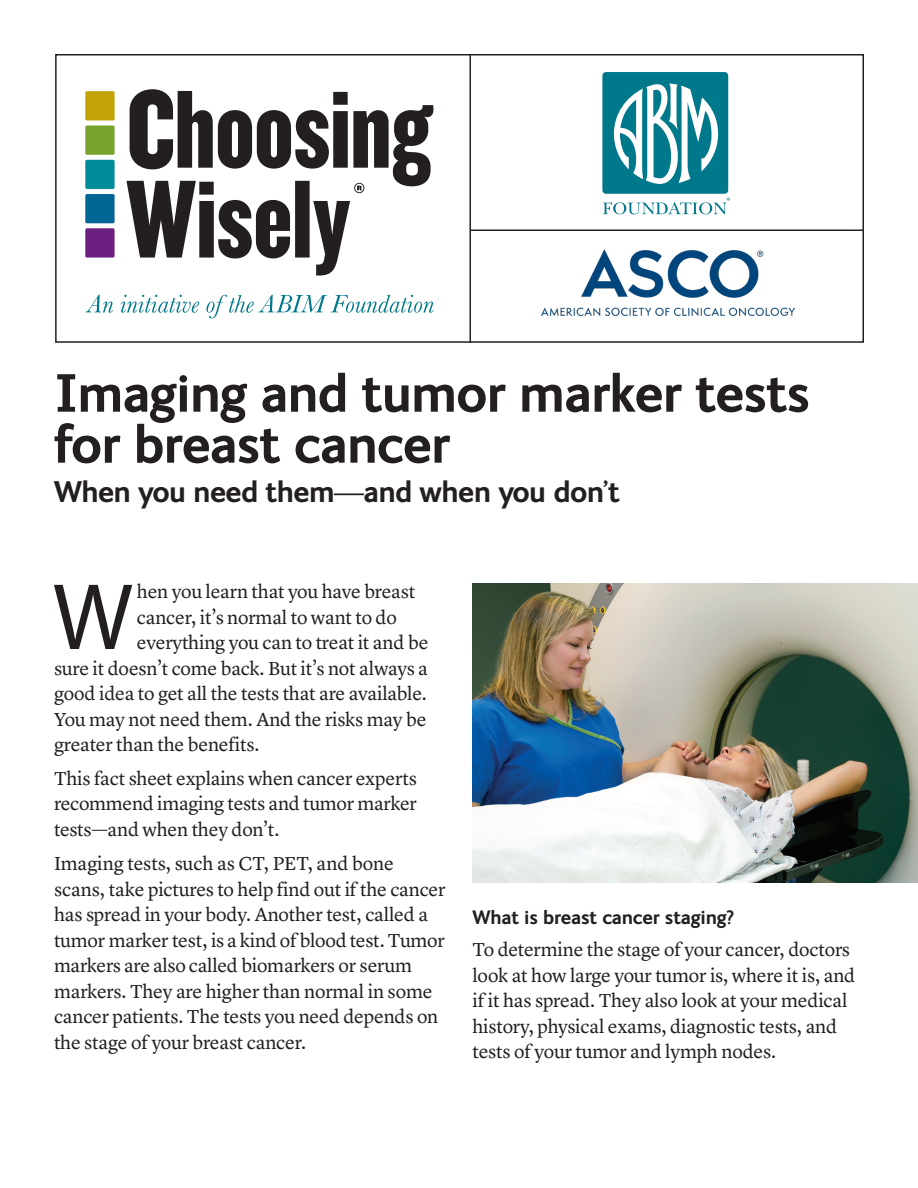
<style>
.page{position:relative;width:918px;height:1188px;background:#fff}
.page>*{position:absolute;margin:0;border:0;box-sizing:border-box;transform-origin:0 0}
.Body_DropCap_First_P{font:95.1px "Myriad Pro";color:#231f20}
.MainHeadline{font:700 54px/51px "FS Ingrid";letter-spacing:-.02em;color:#231f20}
.Subhead{font:700 30px "FS Ingrid";letter-spacing:-.02em;color:#231f20}
.Body_13_17{font:19.5px/25.5px "Lyon Text";letter-spacing:-.01em;color:#231f20}
.Body_DropCap_First_P-2{font:19.5px "Lyon Text";letter-spacing:-.01em;color:#231f20}
.Body_Subhead{font:700 19.5px "FS Ingrid";letter-spacing:-.01em;color:#231f20}
.t1{font:600 9.45px "New Baskerville";color:#00788b}
</style>
<div class="page">
<img style="left:472px;top:584px;width:446px;height:298px">
<div style="left:55px;top:54px;width:809px;height:289px;border:2px solid #231f20"></div>
<hr style="left:470px;top:230px;width:393px;height:1px;background:#231f20">
<hr style="left:470px;top:54px;width:1px;height:289px;background:#231f20">
<div style="left:602px;top:72px;width:126px;height:122px;background:#00788b;border-radius:4px"></div>
<svg style="left:614px;top:84px;width:104px;height:100px"></svg>
<svg style="left:603px;top:202px;width:124px;height:12px"></svg>
<div style="left:85px;top:91px;width:30px;height:29px;background:#c2a205;border-radius:2px"></div>
<div style="left:85px;top:126px;width:30px;height:29px;background:#78a22d;border-radius:2px"></div>
<div style="left:85px;top:160px;width:30px;height:29px;background:#008b98;border-radius:2px"></div>
<div style="left:85px;top:194px;width:30px;height:29px;background:#006494;border-radius:2px"></div>
<div style="left:85px;top:228px;width:30px;height:30px;background:#6b1f7e;border-radius:2px"></div>
<svg style="left:126px;top:89px;width:307px;height:187px"></svg>
<svg style="left:85px;top:295px;width:349px;height:23px"></svg>
<img style="left:542px;top:250px;width:253px;height:65px">
<p class="t1" style="left:726px;top:195px;width:5px">®</p>
<p class="MainHeadline" style="left:54px;top:366px;width:758px">Imaging and tumor marker tests for breast cancer</p>
<p class="Subhead" style="left:54px;top:472px;width:568px">When you need them—and when you don’t</p>
<p class="Body_DropCap_First_P" style="left:53px;top:558px;width:82px">W</p>
<p class="Body_DropCap_First_P-2" style="left:137px;top:577px;width:280px">hen you learn that you have breast</p>
<p class="Body_DropCap_First_P-2" style="left:137px;top:602px;width:261px">cancer, it’s normal to want to do</p>
<p class="Body_DropCap_First_P-2" style="left:137px;top:628px;width:293px">everything you can to treat it and be</p>
<p class="Body_DropCap_First_P-2" style="left:54px;top:653px;width:376px">sure it doesn’t come back. But it’s not always a</p>
<p class="Body_DropCap_First_P-2" style="left:54px;top:679px;width:374px">good idea to get all the tests that are available.</p>
<p class="Body_DropCap_First_P-2" style="left:54px;top:704px;width:374px">You may not need them. And the risks may be</p>
<p class="Body_DropCap_First_P-2" style="left:54px;top:730px;width:207px">greater than the benefits.</p>
<p class="Body_13_17" style="left:54px;top:764px;width:365px;text-align:justify">This fact sheet explains when cancer experts recommend imaging tests and tumor marker tests—and when they don’t.</p>
<p class="Body_13_17" style="left:54px;top:849px;width:393px">Imaging tests, such as CT, PET, and bone scans, take pictures to help find out if the cancer has spread in your body. Another test, called a tumor marker test, is a kind of blood test. Tumor markers are also called biomarkers or serum markers. They are higher than normal in some cancer patients. The tests you need depends on the stage of your breast cancer.</p>
<p class="Body_Subhead" style="left:472px;top:904px;width:263px">What is breast cancer staging?</p>
<p class="Body_13_17" style="left:472px;top:935px;width:384px">To determine the stage of your cancer, doctors look at how large your tumor is, where it is, and if it has spread. They also look at your medical history, physical exams, diagnostic tests, and tests of your tumor and lymph nodes.</p>
</div>
